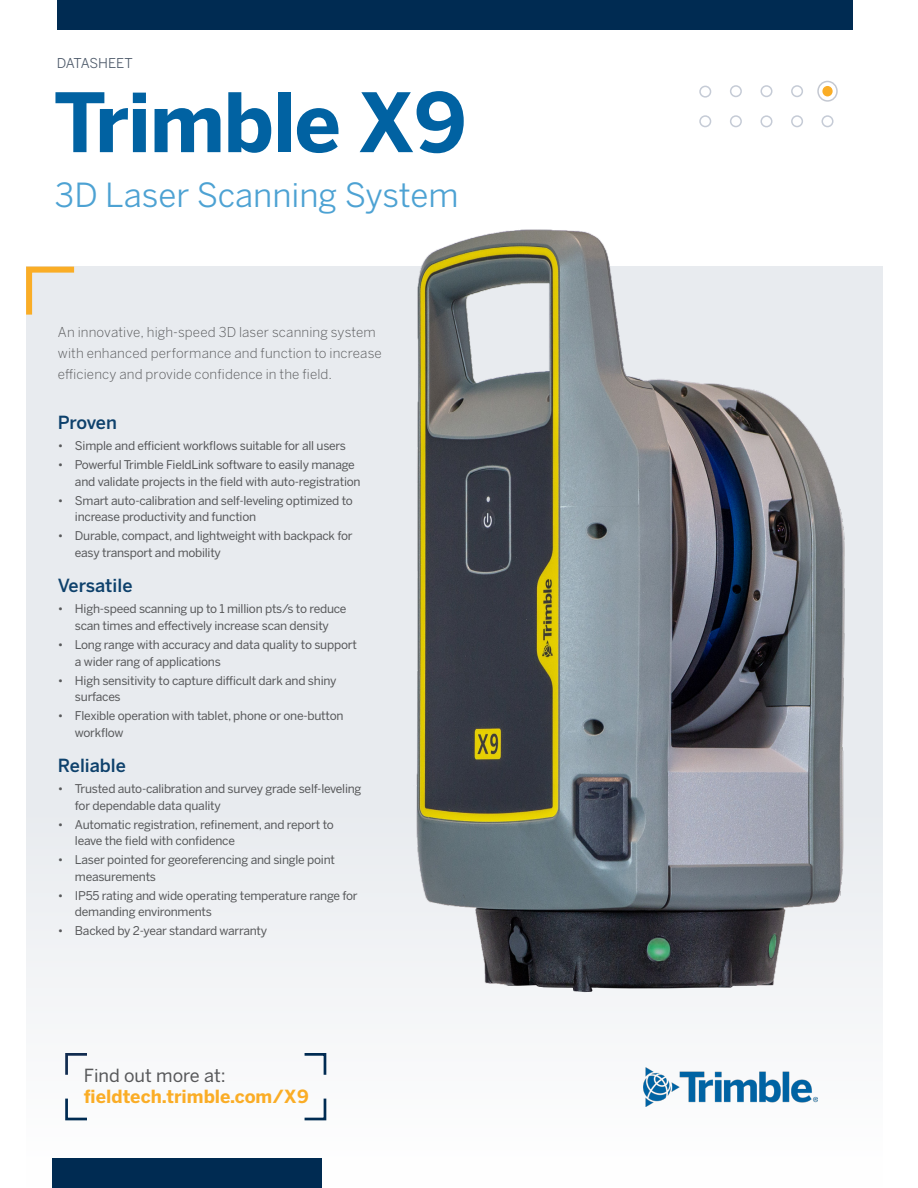
<style>
.page{position:relative;width:918px;height:1188px;background:#fff}
.page>*{position:absolute;margin:0;border:0;box-sizing:border-box;transform-origin:0 0}
.CoverHeading{font:700 81px "Benton Sans";letter-spacing:-.02em;color:#0162a2}
.CoverHeading_Small_C{font:33px "Benton Sans";color:#4da2d3}
.t1{font:700 18px "Benton Sans";color:#faad26}
.Heading_3{font:500 18px "Benton Sans";color:#0e416c}
.t2{font:18px "Benton Sans";color:#57585a}
.Body{font:300 13.5px/21px "Benton Sans";letter-spacing:.01em;color:#57585a}
.DocType{font:13.5px "Benton Sans";letter-spacing:-.01em;color:#4f5b6b}
.t3{font:12px/16.5px "Benton Sans";letter-spacing:-.02em;color:#57585a}
</style>
<div class="page">
<div style="left:26px;top:267px;width:857px;height:920px;background:linear-gradient(to right,#ebeef1,#fefefe)"></div>
<div style="left:57px;top:0;width:795px;height:29px;background:#002b52"></div>
<img style="left:357px;top:229px;width:526px;height:768px">
<svg style="left:26px;top:266px;width:54px;height:55px;background:#ebdfca"></svg>
<div style="left:52px;top:1158px;width:270px;height:30px;background:#002b52"></div>
<div style="left:822px;top:115px;width:12px;height:12px;border:2px solid #c5cbd6;border-radius:50%"></div>
<div style="left:791px;top:115px;width:12px;height:12px;border:2px solid #c5cbd6;border-radius:50%"></div>
<div style="left:791px;top:85px;width:12px;height:12px;border:2px solid #c5cbd6;border-radius:50%"></div>
<div style="left:760px;top:115px;width:12px;height:12px;border:2px solid #c5cbd6;border-radius:50%"></div>
<div style="left:760px;top:85px;width:12px;height:12px;border:2px solid #c5cbd6;border-radius:50%"></div>
<div style="left:730px;top:115px;width:12px;height:12px;border:2px solid #c5cbd6;border-radius:50%"></div>
<div style="left:730px;top:85px;width:12px;height:12px;border:2px solid #c5cbd6;border-radius:50%"></div>
<div style="left:699px;top:115px;width:12px;height:12px;border:2px solid #c5cbd6;border-radius:50%"></div>
<div style="left:699px;top:86px;width:12px;height:12px;border:2px solid #c5cbd6;border-radius:50%"></div>
<div style="left:822px;top:86px;width:11px;height:10px;background:#faad26;border-radius:50%"></div>
<div style="left:817px;top:81px;width:21px;height:21px;border:2px solid #c4c8d1;border-radius:50%"></div>
<svg style="left:64px;top:1096px;width:26px;height:26px"></svg>
<svg style="left:64px;top:1052px;width:26px;height:25px"></svg>
<svg style="left:302px;top:1052px;width:26px;height:70px"></svg>
<img style="left:644px;top:1067px;width:173px;height:39px">
<p class="DocType" style="left:57px;top:54px;width:78px">DATASHEET</p>
<p class="CoverHeading" style="left:54px;top:63px;width:415px">Trimble X9</p>
<p class="CoverHeading_Small_C" style="left:55px;top:171px;width:405px">3D Laser Scanning System</p>
<p class="Body" style="left:58px;top:320px;width:325px">An innovative, high-speed 3D laser scanning system with enhanced performance and function to increase efficiency and provide confidence in the field.</p>
<p class="Heading_3" style="left:58px;top:410px;width:60px">Proven</p>
<p class="t3" style="left:58px;top:437px;width:290px">• Simple and efficient workflows suitable for all users</p>
<p class="t3" style="left:75px;top:456px;width:287px;text-indent:-17px">• Powerful Trimble FieldLink software to easily manage and validate projects in the field with auto-registration</p>
<p class="t3" style="left:75px;top:492px;width:279px;text-indent:-17px">• Smart auto-calibration and self-leveling optimized to increase productivity and function</p>
<p class="t3" style="left:75px;top:527px;width:279px;text-indent:-17px">• Durable, compact, and lightweight with backpack for easy transport and mobility</p>
<p class="Heading_3" style="left:58px;top:573px;width:76px">Versatile</p>
<p class="t3" style="left:58px;top:600px;width:290px;text-align:center">• High-speed scanning up to 1 million pts/s to reduce scan times and effectively increase scan density</p>
<p class="t3" style="left:75px;top:636px;width:283px;text-indent:-17px">• Long range with accuracy and data quality to support a wider rang of applications</p>
<p class="t3" style="left:75px;top:671px;width:263px;text-indent:-17px">• High sensitivity to capture difficult dark and shiny surfaces</p>
<p class="t3" style="left:75px;top:707px;width:270px;text-indent:-17px">• Flexible operation with tablet, phone or one-button workflow</p>
<p class="Heading_3" style="left:58px;top:753px;width:70px">Reliable</p>
<p class="t3" style="left:75px;top:780px;width:288px;text-indent:-17px">• Trusted auto-calibration and survey grade self-leveling for dependable data quality</p>
<p class="t3" style="left:75px;top:815px;width:260px;text-indent:-17px">• Automatic registration, refinement, and report to leave the field with confidence</p>
<p class="t3" style="left:75px;top:851px;width:262px;text-indent:-17px">• Laser pointed for georeferencing and single point measurements</p>
<p class="t3" style="left:75px;top:887px;width:284px;text-indent:-17px">• IP55 rating and wide operating temperature range for demanding environments</p>
<p class="t3" style="left:58px;top:922px;width:211px">• Backed by 2-year standard warranty</p>
<p class="t2" style="left:84px;top:1062px;width:143px">Find out more at:</p>
<p class="t1" style="left:84px;top:1084px;width:226px">fieldtech.trimble.com/X9</p>
</div>
